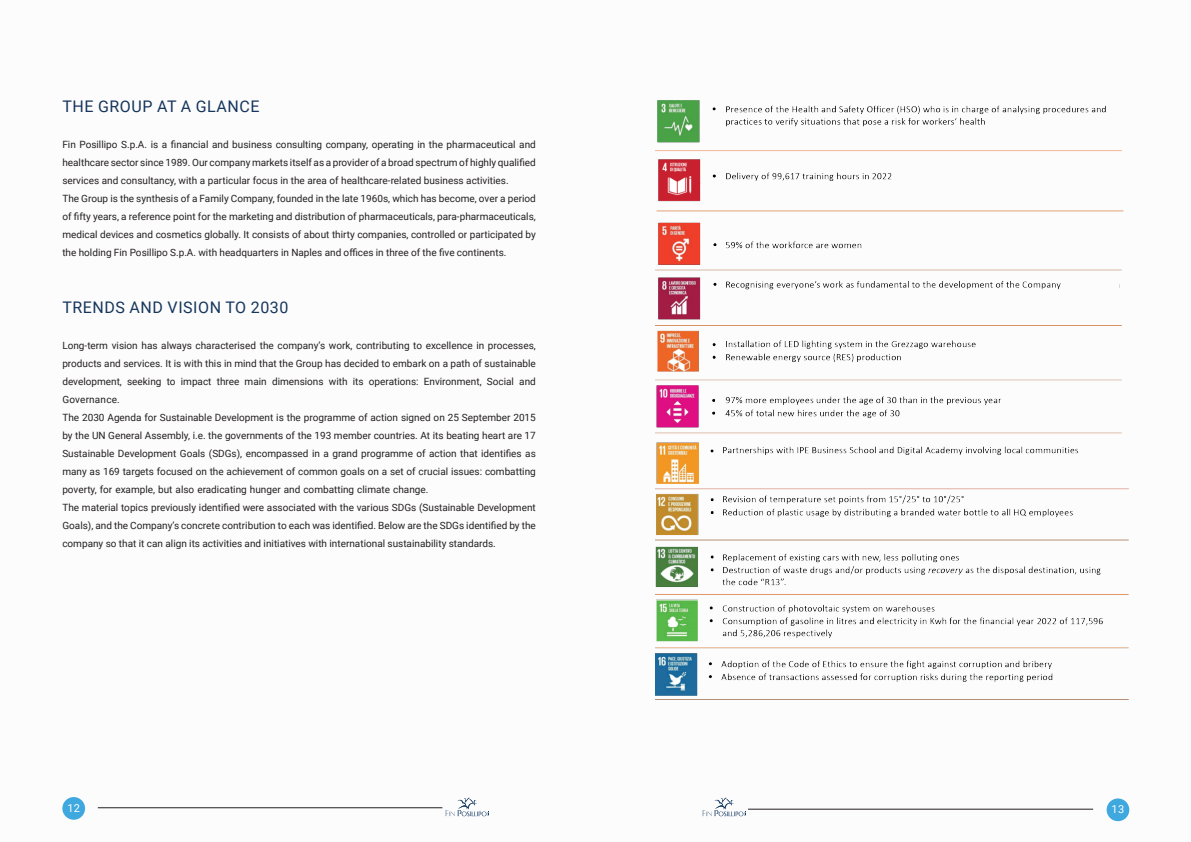
<style>
.page{position:relative;width:1191px;height:842px;background:#fff}
.page>*{position:absolute;margin:0;border:0;box-sizing:border-box;transform-origin:0 0}
.t1{font:16px "Roboto";letter-spacing:.035em;color:#16365c}
.t2{font:11px "Roboto";color:#fff}
.t3{font:10px/18px "Roboto";color:#231f20}
</style>
<div class="page">
<img style="left:655px;top:100px;width:469px;height:334px">
<img style="left:655px;top:442px;width:474px;height:258px">
<div style="left:1106px;top:798px;width:23px;height:23px;background:#3fa8de;border-radius:50%"></div>
<hr style="left:98px;top:807px;width:344px;height:1px;background:#231f20">
<hr style="left:748px;top:809px;width:345px;height:1px;background:#231f20">
<div style="left:62px;top:797px;width:23px;height:23px;background:#3fa8de;border-radius:50%"></div>
<svg style="left:445px;top:797px;width:44px;height:19px"></svg>
<svg style="left:702px;top:797px;width:44px;height:19px"></svg>
<h1 class="t1" style="left:62px;top:95px;width:199px">THE GROUP AT A GLANCE</h1>
<p class="t3" style="left:62px;top:135px;width:475px">Fin Posillipo S.p.A. is a financial and business consulting company, operating in the pharmaceutical and healthcare sector since 1989. Our company markets itself as a provider of a broad spectrum of highly qualified services and consultancy, with a particular focus in the area of healthcare-related business activities.<br>The Group is the synthesis of a Family Company, founded in the late 1960s, which has become, over a period of fifty years, a reference point for the marketing and distribution of pharmaceuticals, para-pharmaceuticals, medical devices and cosmetics globally. It consists of about thirty companies, controlled or participated by the holding Fin Posillipo S.p.A. with headquarters in Naples and offices in three of the five continents.</p>
<h1 class="t1" style="left:62px;top:296px;width:228px">TRENDS AND VISION TO 2030</h1>
<p class="t3" style="left:62px;top:336px;width:475px">Long-term vision has always characterised the company’s work, contributing to excellence in processes, products and services. It is with this in mind that the Group has decided to embark on a path of sustainable development, seeking to impact three main dimensions with its operations: Environment, Social and Governance.<br>The 2030 Agenda for Sustainable Development is the programme of action signed on 25 September 2015 by the UN General Assembly, i.e. the governments of the 193 member countries. At its beating heart are 17<br>Sustainable Development Goals (SDGs), encompassed in a grand programme of action that identifies as many as 169 targets focused on the achievement of common goals on a set of crucial issues: combatting poverty, for example, but also eradicating hunger and combatting climate change.<br>The material topics previously identified were associated with the various SDGs (Sustainable Development Goals), and the Company’s concrete contribution to each was identified. Below are the SDGs identified by the company so that it can align its activities and initiatives with international sustainability standards.</p>
<p class="t2" style="left:67px;top:800px;width:14px">12</p>
<p class="t2" style="left:1111px;top:801px;width:14px">13</p>
</div>
